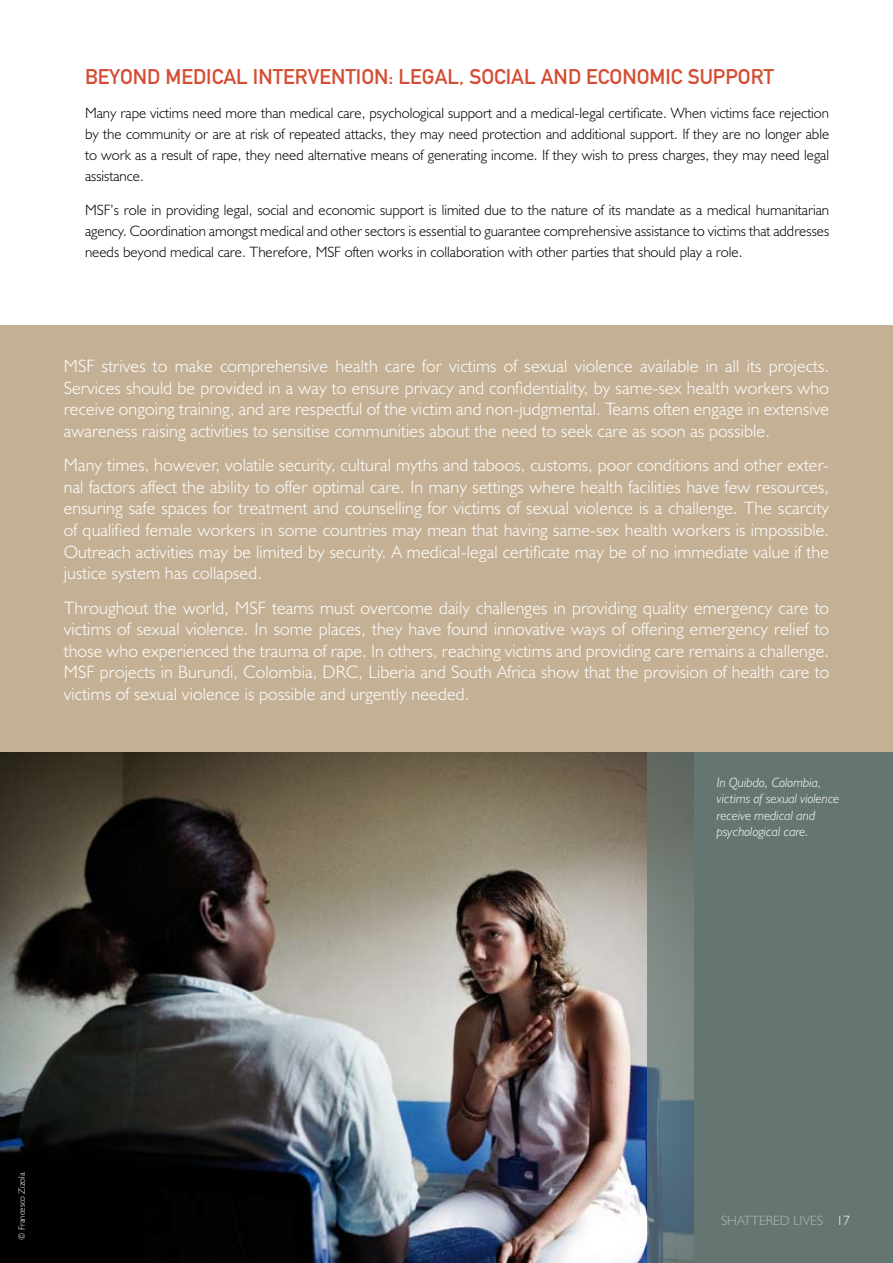
<style>
.page{position:relative;width:893px;height:1263px;background:#fff}
.page>*{position:absolute;margin:0;border:0;box-sizing:border-box;transform-origin:0 0}
.t1{font:21px "DIN Mittelschrift";color:#d54c33}
.t2{font:300 18px/21.6px "Humanist 521 BT";letter-spacing:.01em;color:#fff;text-align:justify}
.t3{font:300 15px/21px "Humanist 521 BT";color:#000;text-align:justify}
.t4{font:italic 300 13.5px/16.2px "Humanist 521 BT";color:#fff}
.t5{font:300 13.5px "Humanist 521 BT";color:#b1b3b4}
.t6{font:300 9px "Humanist 521 BT";color:#fff}
.s1{color:#fff}
</style>
<div class="page">
<div style="left:0;top:325px;width:893px;height:428px;background:#c4b195"></div>
<img style="left:0;top:753px;width:647px;height:510px">
<svg style="left:647px;top:753px;width:47px;height:510px;background:#69787a"></svg>
<div style="left:694px;top:753px;width:199px;height:510px;background:#657672"></div>
<p class="t1" style="left:85px;top:65px;width:690px">BEYOND MEDICAL INTERVENTION: LEGAL, SOCIAL AND ECONOMIC SUPPORT</p>
<p class="t3" style="left:85px;top:102px;width:746px">Many rape victims need more than medical care, psychological support and a medical-legal certificate. When victims face rejection by the community or are at risk of repeated attacks, they may need protection and additional support. If they are no longer able to work as a result of rape, they need alternative means of generating income. If they wish to press charges, they may need legal assistance.</p>
<p class="t3" style="left:85px;top:199px;width:746px">MSF’s role in providing legal, social and economic support is limited due to the nature of its mandate as a medical humanitarian agency. Coordination amongst medical and other sectors is essential to guarantee comprehensive assistance to victims that addresses needs beyond medical care. Therefore, MSF often works in collaboration with other parties that should play a role.</p>
<p class="t2" style="left:64px;top:355px;width:767px">MSF strives to make comprehensive health care for victims of sexual violence available in all its projects.<br>Services should be provided in a way to ensure privacy and confidentiality, by same-sex health workers who receive ongoing training, and are respectful of the victim and non-judgmental. Teams often engage in extensive awareness raising activities to sensitise communities about the need to seek care as soon as possible.</p>
<p class="t2" style="left:64px;top:454px;width:767px">Many times, however, volatile security, cultural myths and taboos, customs, poor conditions and other exter&shy;nal factors affect the ability to offer optimal care. I n many settings where health facilities have few resources, ensuring safe spaces for treatment and counselling for victims of sexual violence is a challenge. The scarcity of qualified female workers in some countries may mean that having same-sex health workers is impossible.<br>Outreach activities may be limited by security. A medical-legal certificate may be of no immediate value if the justice system has collapsed.</p>
<p class="t2" style="left:64px;top:596px;width:767px">Throughout the world, MSF teams must overcome daily challenges in providing quality emergency care to victims of sexual violence. I n some places, they have found innovative ways of offering emergency relief to those who experienced the trauma of rape. I n others, reaching victims and providing care remains a challenge.<br>MSF projects in Burundi, Colombia, DRC, Liberia and South Africa show that the provision of health care to victims of sexual violence is possible and urgently needed.</p>
<p class="t4" style="left:717px;top:774px;width:124px">In Quibdo, Colombia, victims of sexual violence receive medical and psychological care.</p>
<p class="t6" style="left:16px;top:1239px;width:69px;rotate:-90deg">© Francesco Zizola</p>
<p class="t5" style="left:721px;top:1212px;width:131px">Shattered Lives <span class="s1">17</span></p>
<p class="t5" style="left:728px;top:1213px;width:102px">Sha tered Lives</p>
</div>
